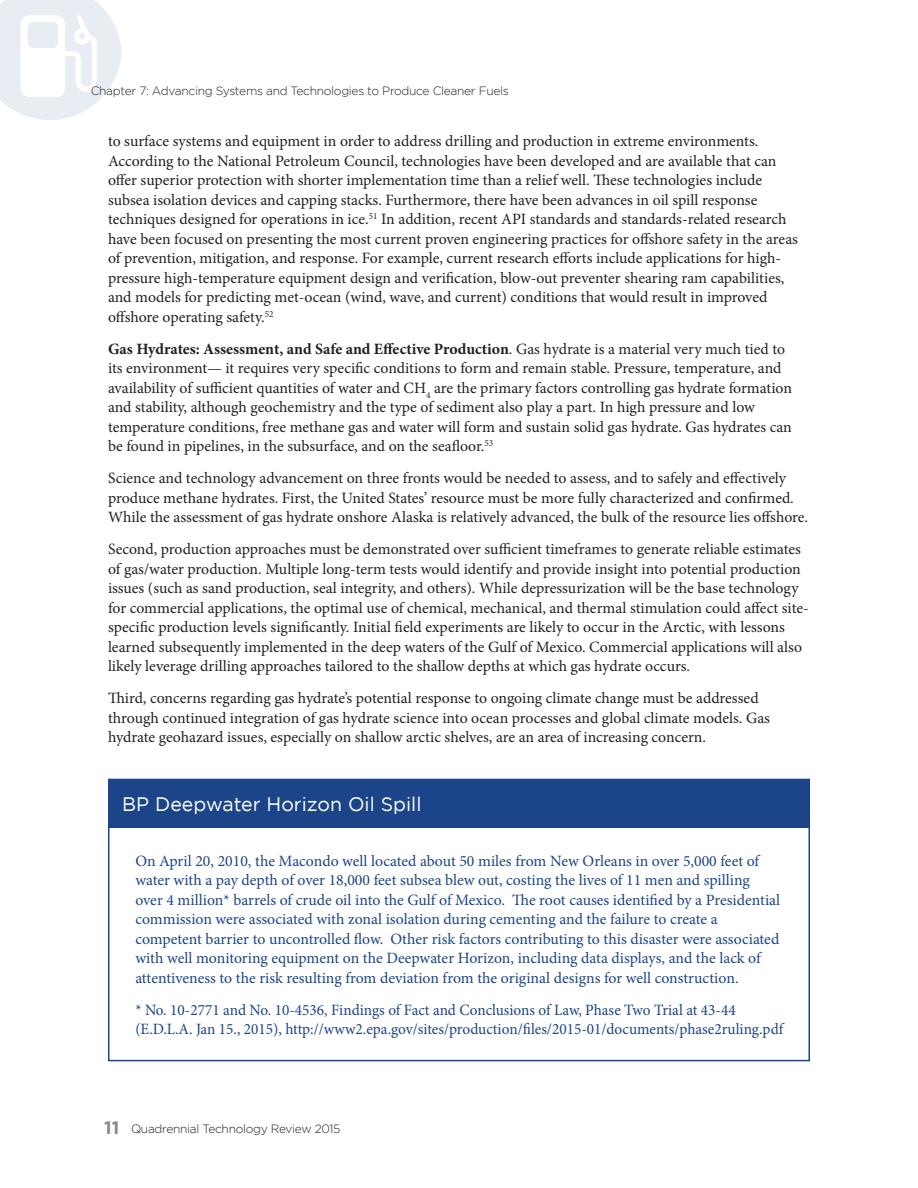
<style>
.page{position:relative;width:918px;height:1188px;background:#fff}
.page>*{position:absolute;margin:0;border:0;box-sizing:border-box;transform-origin:0 0}
.Sidebar_header{font:19.5px "Gotham";color:#fff}
.Body_Text{font:15.75px/19.5px "Minion Pro";color:#231f20}
.Sidebar_body_text{font:15.75px/19.5px "Minion Pro";color:#1b4489}
.t1{font:300 12px "Gotham";letter-spacing:-.025em;color:#231f20}
.s1{font-weight:700}
.s2{font-weight:700;font-size:18px;color:#8a888a}
</style>
<div class="page">
<svg style="left:0;top:0;width:122px;height:120px"></svg>
<div style="left:109px;top:779px;width:701px;height:48px;background:#1b4489"></div>
<p class="t1" style="left:91px;top:84px;width:420px">Chapter 7: Advancing Systems and Technologies to Produce Cleaner Fuels</p>
<p class="Body_Text" style="left:108px;top:132px;width:691px">to surface systems and equipment in order to address drilling and production in extreme environments.<br>According to the National Petroleum Council, technologies have been developed and are available that can offer superior protection with shorter implementation time than a relief well. These technologies include subsea isolation devices and capping stacks. Furthermore, there have been advances in oil spill response techniques designed for operations in ice.<sup>51</sup> In addition, recent API standards and standards-related research have been focused on presenting the most current proven engineering practices for offshore safety in the areas of prevention, mitigation, and response. For example, current research efforts include applications for high&shy;pressure high-temperature equipment design and verification, blow-out preventer shearing ram capabilities, and models for predicting met-ocean (wind, wave, and current) conditions that would result in improved offshore operating safety.<sup>52</sup></p>
<p class="Body_Text" style="left:108px;top:339px;width:686px"><span class="s1">Gas Hydrates: Assessment, and Safe and Effective Production</span>. Gas hydrate is a material very much tied to its environment— it requires very specific conditions to form and remain stable. Pressure, temperature, and availability of sufficient quantities of water and CH<sub>4</sub> are the primary factors controlling gas hydrate formation and stability, although geochemistry and the type of sediment also play a part. In high pressure and low temperature conditions, free methane gas and water will form and sustain solid gas hydrate. Gas hydrates can be found in pipelines, in the subsurface, and on the seafloor.<sup>53</sup></p>
<p class="Body_Text" style="left:108px;top:469px;width:702px">Science and technology advancement on three fronts would be needed to assess, and to safely and effectively produce methane hydrates. First, the United States’ resource must be more fully characterized and confirmed.<br>While the assessment of gas hydrate onshore Alaska is relatively advanced, the bulk of the resource lies offshore.</p>
<p class="Body_Text" style="left:108px;top:540px;width:702px">Second, production approaches must be demonstrated over sufficient timeframes to generate reliable estimates of gas/water production. Multiple long-term tests would identify and provide insight into potential production issues (such as sand production, seal integrity, and others). While depressurization will be the base technology for commercial applications, the optimal use of chemical, mechanical, and thermal stimulation could affect site&shy;specific production levels significantly. Initial field experiments are likely to occur in the Arctic, with lessons learned subsequently implemented in the deep waters of the Gulf of Mexico. Commercial applications will also likely leverage drilling approaches tailored to the shallow depths at which gas hydrate occurs.</p>
<p class="Body_Text" style="left:108px;top:688px;width:663px">Third, concerns regarding gas hydrate’s potential response to ongoing climate change must be addressed through continued integration of gas hydrate science into ocean processes and global climate models. Gas hydrate geohazard issues, especially on shallow arctic shelves, are an area of increasing concern.</p>
<p class="Sidebar_header" style="left:122px;top:793px;width:301px">BP Deepwater Horizon Oil Spill</p>
<p class="Sidebar_body_text" style="left:135px;top:851px;width:646px">On April 20, 2010, the Macondo well located about 50 miles from New Orleans in over 5,000 feet of water with a pay depth of over 18,000 feet subsea blew out, costing the lives of 11 men and spilling over 4 million* barrels of crude oil into the Gulf of Mexico. The root causes identified by a Presidential commission were associated with zonal isolation during cementing and the failure to create a competent barrier to uncontrolled flow. Other risk factors contributing to this disaster were associated with well monitoring equipment on the Deepwater Horizon, including data displays, and the lack of attentiveness to the risk resulting from deviation from the original designs for well construction.</p>
<p class="Sidebar_body_text" style="left:135px;top:1000px;width:650px">* No. 10-2771 and No. 10-4536, Findings of Fact and Conclusions of Law, Phase Two Trial at 43-44 (E.D.L.A. Jan 15., 2015), http://www2.epa.gov/sites/production/files/2015-01/documents/phase2ruling.pdf</p>
<p class="t1" style="left:104px;top:1122px;width:238px"><span class="s2">11</span> Quadrennial Technology Review 2015</p>
</div>
